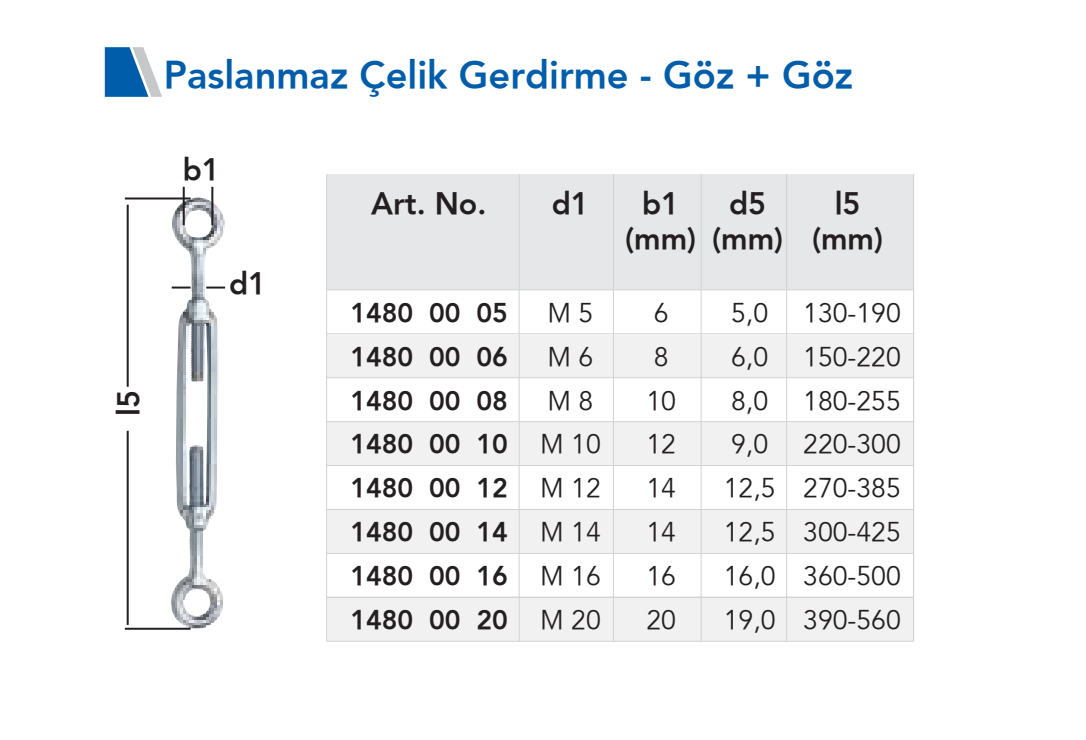
<style>
.page{position:relative;width:1086px;height:740px;background:#fff}
.page>*{position:absolute;margin:0;border:0;box-sizing:border-box;transform-origin:0 0}
.t1{font:800 38px "Avenir";color:#005daa}
.t2{font:800 30.4px/34.4px "Avenir";color:#231f20;text-align:center}
.t3{font:26.8px/44px "Avenir";color:#231f20}
.t4{font:800 26.8px/44px "Avenir";color:#231f20;text-align:justify}
</style>
<div class="page">
<svg style="left:105px;top:47px;width:57px;height:50px"></svg>
<div style="left:326px;top:597px;width:587px;height:44px;background:#f1f1f2"></div>
<hr style="left:326px;top:640px;width:587px;height:2px;background:#d1d3d4">
<img style="left:170px;top:198px;width:54px;height:432px">
<hr style="left:326px;top:596px;width:587px;height:2px;background:#d1d3d4">
<div style="left:326px;top:174px;width:587px;height:116px;background:#e6e7e8"></div>
<hr style="left:326px;top:289px;width:587px;height:1px;background:#d1d3d4">
<div style="left:326px;top:421px;width:587px;height:44px;background:#f1f1f2"></div>
<hr style="left:326px;top:465px;width:587px;height:1px;background:#d1d3d4">
<hr style="left:326px;top:333px;width:587px;height:1px;background:#d1d3d4">
<div style="left:326px;top:334px;width:587px;height:43px;background:#f1f1f2"></div>
<hr style="left:326px;top:377px;width:587px;height:1px;background:#d1d3d4">
<hr style="left:326px;top:421px;width:587px;height:1px;background:#d1d3d4">
<div style="left:326px;top:509px;width:587px;height:44px;background:#f1f1f2"></div>
<hr style="left:326px;top:552px;width:587px;height:2px;background:#d1d3d4">
<hr style="left:326px;top:509px;width:587px;height:1px;background:#d1d3d4">
<hr style="left:326px;top:174px;width:1px;height:467px;background:#d1d3d4">
<hr style="left:912px;top:174px;width:2px;height:467px;background:#d1d3d4">
<hr style="left:518px;top:174px;width:1px;height:467px;background:#d1d3d4">
<hr style="left:612px;top:174px;width:2px;height:467px;background:#d1d3d4">
<hr style="left:700px;top:174px;width:1px;height:467px;background:#d1d3d4">
<hr style="left:785px;top:174px;width:2px;height:467px;background:#d1d3d4">
<hr style="left:183px;top:187px;width:2px;height:38px;background:#231f20">
<hr style="left:211px;top:187px;width:2px;height:38px;background:#231f20">
<svg style="left:172px;top:286px;width:18px;height:2px"></svg>
<svg style="left:206px;top:286px;width:19px;height:2px"></svg>
<hr style="left:125px;top:197px;width:65px;height:2px;background:#231f20">
<hr style="left:125px;top:627px;width:65px;height:2px;background:#231f20">
<hr style="left:127px;top:205px;width:2px;height:182px;background:#231f20">
<hr style="left:127px;top:431px;width:2px;height:194px;background:#231f20">
<p class="t2" style="left:111px;top:416px;width:27px;rotate:-90deg">l5</p>
<p class="t1" style="left:164px;top:52px;width:690px">Paslanmaz Çelik Gerdirme - Göz + Göz</p>
<p class="t2" style="left:183px;top:152px;width:39px">b1</p>
<p class="t2" style="left:229px;top:266px;width:39px">d1</p>
<p class="t2" style="left:371px;top:187px;width:117px">Art. No.</p>
<p class="t2" style="left:551px;top:187px;width:39px">d1</p>
<p class="t4" style="left:350px;top:290px;width:159px">1480 00 05<br>1480 00 06<br>1480 00 08<br>1480 00 10<br>1480 00 12<br>1480 00 14<br>1480 00 16<br>1480 00 20</p>
<p class="t3" style="left:540px;top:291px;width:62px">M 5<br>M 6<br>M 8<br>M 10<br>M 12<br>M 14<br>M 16<br>M 20</p>
<p class="t2" style="left:625px;top:187px;width:72px">b1 (mm)</p>
<p class="t2" style="left:712px;top:187px;width:72px">d5 (mm)</p>
<p class="t3" style="left:646px;top:291px;width:31px">6<br>8<br>10<br>12<br>14<br>14<br>16<br>20</p>
<p class="t3" style="left:723px;top:291px;width:53px">5,0<br>6,0<br>8,0<br>9,0<br>12,5<br>12,5<br>16,0<br>19,0</p>
<p class="t2" style="left:812px;top:187px;width:72px">l5 (mm)</p>
<p class="t3" style="left:803px;top:291px;width:99px;text-align:justify">130-190<br>150-220<br>180-255<br>220-300<br>270-385<br>300-425<br>360-500<br>390-560</p>
</div>
